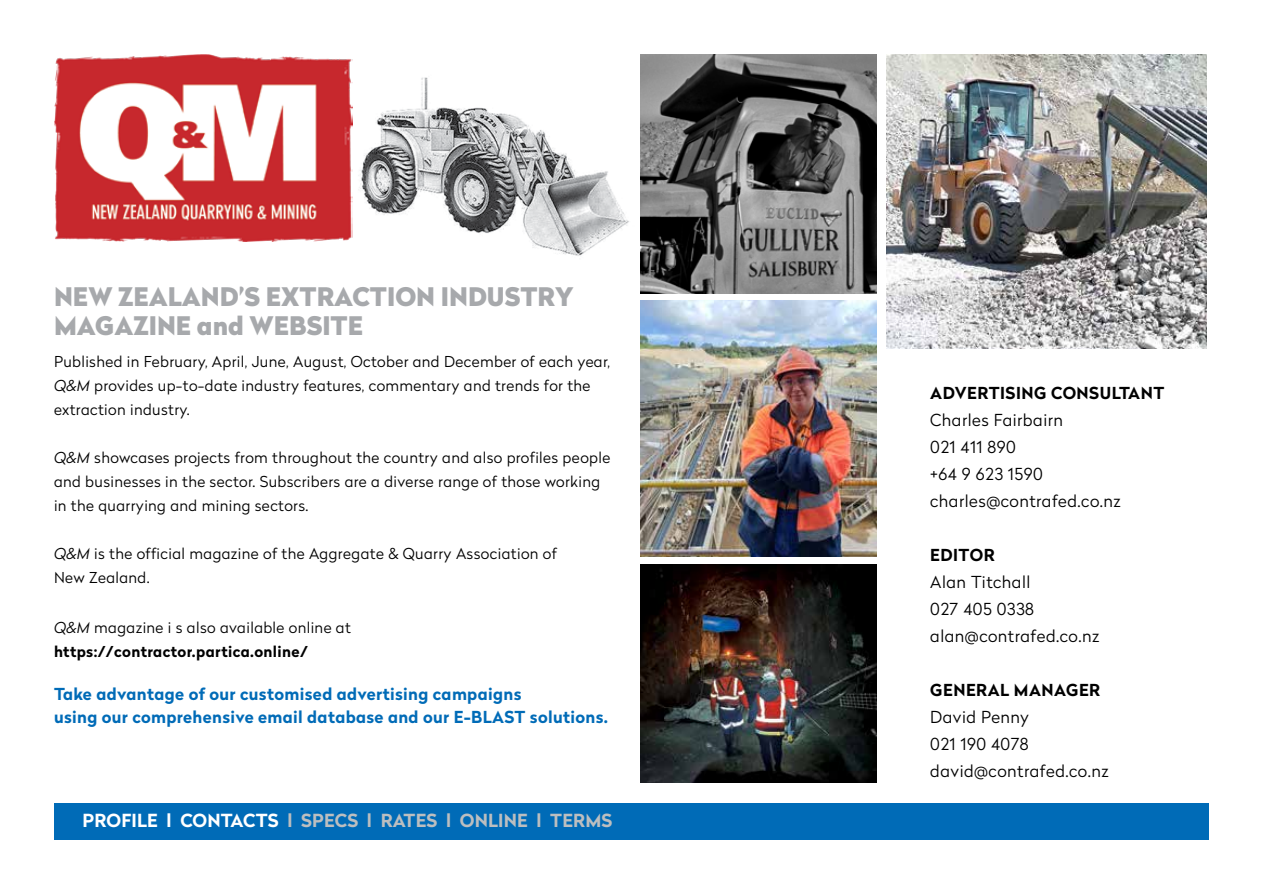
<style>
.page{position:relative;width:1263px;height:893px;background:#fff}
.page>*{position:absolute;margin:0;border:0;box-sizing:border-box;transform-origin:0 0}
.t1{font:900 25.5px/28.5px "Radikal";color:#a7a9ac}
.t2{font:700 18px "Radikal";letter-spacing:.01em;color:#bcbec0}
.t3{font:300 16.5px/27px "Radikal";letter-spacing:.03em;color:#000}
.t4{font:700 16.5px/22.5px "Radikal";letter-spacing:.02em;color:#006bb7}
.t5{font:700 16.5px "Radikal";letter-spacing:.03em;color:#000}
.t6{font:300 15px/24px "Radikal";letter-spacing:.025em;color:#000}
.t7{font:700 15px/24px "Radikal";letter-spacing:.025em;color:#000}
.s1{font-style:italic}
.s2{font-weight:300;font-style:italic}
.s3{font-weight:300}
.s4{color:#fff}
</style>
<div class="page">
<div style="left:55px;top:803px;width:1154px;height:36px;background:#006bb7"></div>
<img style="left:640px;top:565px;width:236px;height:218px">
<img style="left:640px;top:54px;width:236px;height:240px">
<img style="left:640px;top:301px;width:236px;height:255px">
<img style="left:887px;top:54px;width:320px;height:295px">
<img style="left:54px;top:54px;width:299px;height:187px">
<img style="left:358px;top:77px;width:271px;height:179px">
<h1 class="t1" style="left:54px;top:282px;width:521px">NEW ZEALAND’S EXTRACTION INDUSTRY<br>MAGAZINE and WEBSITE</h1>
<p class="t6" style="left:54px;top:349px;width:558px">Published in February, April, June, August, October and December of each year,<br><span class="s1">Q&amp;M</span> provides up-to-date industry features, commentary and trends for the extraction industry.</p>
<p class="t6" style="left:54px;top:445px;width:558px"><span class="s1">Q&amp;M</span> showcases projects from throughout the country and also profiles people and businesses in the sector. Subscribers are a diverse range of those working in the quarrying and mining sectors.</p>
<p class="t6" style="left:54px;top:541px;width:504px"><span class="s1">Q&amp;M</span> is the official magazine of the Aggregate &amp; Quarry Association of<br>New Zealand.</p>
<p class="t7" style="left:54px;top:615px;width:298px"><span class="s2">Q&amp;M</span> <span class="s3">magazine i s also available online at </span>https://contractor.partica.online/</p>
<p class="t4" style="left:54px;top:683px;width:555px">Take advantage of our customised advertising campaigns<br>using our comprehensive email database and our E-BLAST solutions.</p>
<p class="t2" style="left:83px;top:808px;width:531px"><span class="s4">PROFILE l CONTACTS</span> l SPECS l RATES l ONLINE l TERMS</p>
<p class="t5" style="left:930px;top:381px;width:236px">ADVERTISING CONSULTANT</p>
<p class="t3" style="left:930px;top:406px;width:192px">Charles Fairbairn<br>021 411 890<br>+64 9 623 1590 charles@contrafed.co.nz</p>
<p class="t5" style="left:930px;top:543px;width:66px">EDITOR</p>
<p class="t3" style="left:930px;top:568px;width:171px">Alan Titchall<br>027 405 0338 alan@contrafed.co.nz</p>
<p class="t5" style="left:930px;top:678px;width:172px">GENERAL MANAGER</p>
<p class="t3" style="left:930px;top:703px;width:180px">David Penny<br>021 190 4078 david@contrafed.co.nz</p>
</div>
